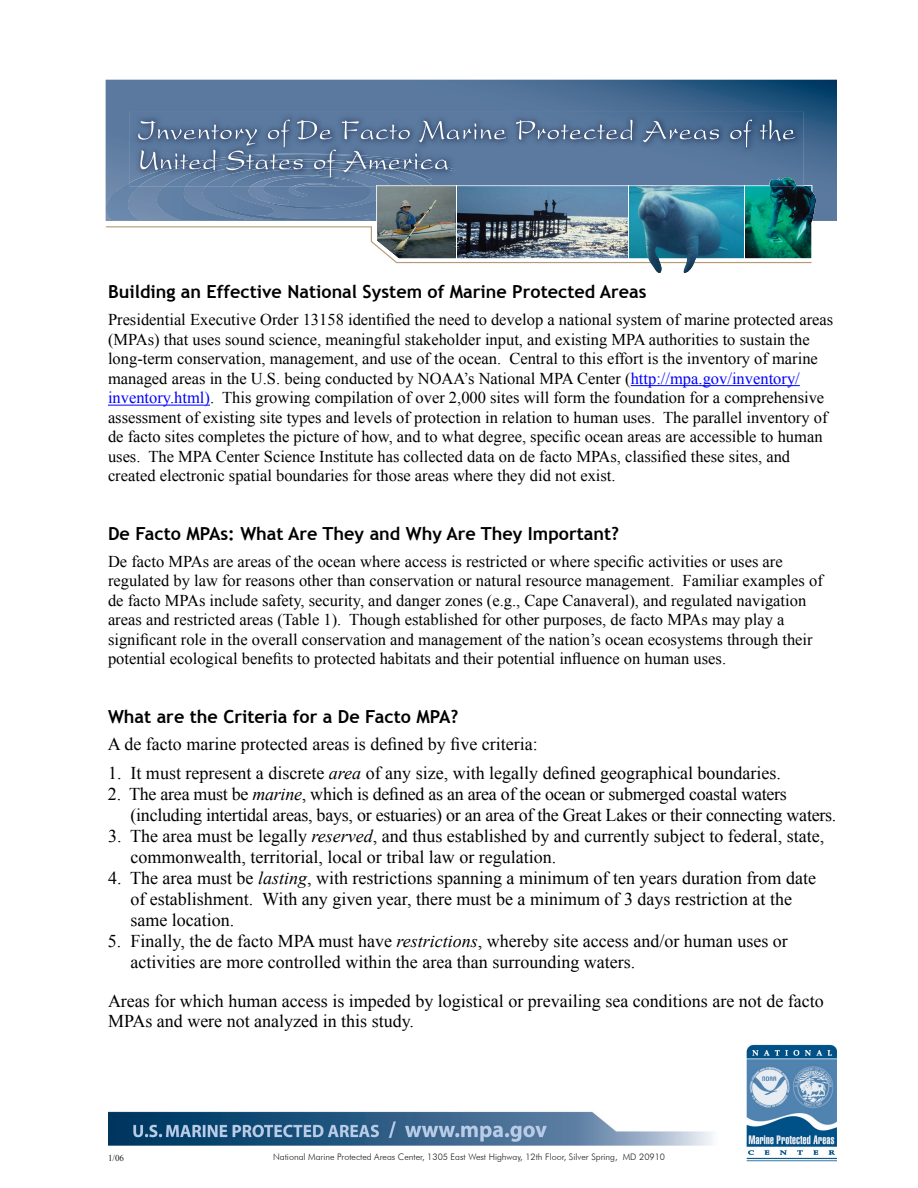
<style>
.page{position:relative;width:918px;height:1188px;background:#fff}
.page>*{position:absolute;margin:0;border:0;box-sizing:border-box;transform-origin:0 0}
.t1{font:18px/21px "Times New Roman";color:#000}
.t2{font:700 18px "Trebuchet MS";color:#000}
.t3{font:16.5px/19.5px "Times New Roman";color:#000}
.t4{font:300 9px "Futura BT";color:#231f20}
.t5{font:9px "Times New Roman";color:#231f20}
.s1{color:#00f}
.s2{font-style:italic}
</style>
<div class="page">
<svg style="left:106px;top:80px;width:731px;height:141px;background:#4b6e94"></svg>
<img style="left:651px;top:186px;width:165px;height:87px">
<img style="left:130px;top:112px;width:674px;height:64px">
<img style="left:130px;top:137px;width:324px;height:46px">
<div style="left:377px;top:176px;width:427px;height:7px;background:#5c7a9f"></div>
<img style="left:106px;top:183px;width:706px;height:81px">
<svg style="left:342px;top:121px;width:68px;height:19px"></svg>
<svg style="left:419px;top:121px;width:87px;height:21px;background:#677e9e"></svg>
<svg style="left:516px;top:120px;width:117px;height:20px;background:#677e9e"></svg>
<svg style="left:643px;top:121px;width:76px;height:21px;background:#5e7898"></svg>
<svg style="left:730px;top:120px;width:22px;height:27px"></svg>
<svg style="left:760px;top:120px;width:35px;height:21px"></svg>
<svg style="left:138px;top:120px;width:198px;height:57px;background:#657e9f"></svg>
<svg style="left:343px;top:151px;width:105px;height:21px;background:#6981a0"></svg>
<img style="left:108px;top:1045px;width:729px;height:117px">
<hr style="left:631px;top:385px;width:169px;height:1px;background:#00f">
<hr style="left:108px;top:405px;width:102px;height:1px;background:#00f">
<p class="t2" style="left:108px;top:281px;width:540px">Building an Effective National System of Marine Protected Areas</p>
<p class="t3" style="left:108px;top:310px;width:727px">Presidential Executive Order 13158 identified the need to develop a national system of marine protected areas (MPAs) that uses sound science, meaningful stakeholder input, and existing MPA authorities to sustain the long-term conservation, management, and use of the ocean. Central to this effort is the inventory of marine managed areas in the U.S. being conducted by NOAA’s National MPA Center (<span class="s1">http://mpa.gov/inventory/ inventory.html)</span>. This growing compilation of over 2,000 sites will form the foundation for a comprehensive assessment of existing site types and levels of protection in relation to human uses. The parallel inventory of de facto sites completes the picture of how, and to what degree, specific ocean areas are accessible to human uses. The MPA Center Science Institute has collected data on de facto MPAs, classified these sites, and created electronic spatial boundaries for those areas where they did not exist.</p>
<p class="t2" style="left:108px;top:522px;width:513px">De Facto MPAs: What Are They and Why Are They Important?</p>
<p class="t3" style="left:108px;top:551px;width:716px">De facto MPAs are areas of the ocean where access is restricted or where specific activities or uses are regulated by law for reasons other than conservation or natural resource management. Familiar examples of de facto MPAs include safety, security, and danger zones (e.g., Cape Canaveral), and regulated navigation areas and restricted areas (Table 1). Though established for other purposes, de facto MPAs may play a significant role in the overall conservation and management of the nation’s ocean ecosystems through their potential ecological benefits to protected habitats and their potential influence on human uses.</p>
<p class="t2" style="left:108px;top:705px;width:352px">What are the Criteria for a De Facto MPA?</p>
<p class="t1" style="left:108px;top:733px;width:431px">A de facto marine protected areas is defined by five criteria:</p>
<p class="t1" style="left:108px;top:762px;width:675px">1. It must represent a discrete <span class="s2">area</span> of any size, with legally defined geographical boundaries.</p>
<p class="t1" style="left:131px;top:783px;width:707px;text-indent:-23px">2. The area must be <span class="s2">marine</span>, which is defined as an area of the ocean or submerged coastal waters (including intertidal areas, bays, or estuaries) or an area of the Great Lakes or their connecting waters.</p>
<p class="t1" style="left:130px;top:825px;width:695px;text-indent:-22px">3. The area must be legally <span class="s2">reserved</span>, and thus established by and currently subject to federal, state, commonwealth, territorial, local or tribal law or regulation.</p>
<p class="t1" style="left:130px;top:867px;width:687px;text-indent:-22px">4. The area must be <span class="s2">lasting</span>, with restrictions spanning a minimum of ten years duration from date of establishment. With any given year, there must be a minimum of 3 days restriction at the same location.</p>
<p class="t1" style="left:130px;top:929px;width:659px;line-height:21.6px;text-indent:-22px">5. Finally, the de facto MPA must have <span class="s2">restrictions</span>, whereby site access and/or human uses or activities are more controlled within the area than surrounding waters.</p>
<p class="t1" style="left:108px;top:991px;width:717px;line-height:19.5px">Areas for which human access is impeded by logistical or prevailing sea conditions are not de facto<br>MPAs and were not analyzed in this study.</p>
<p class="t5" style="left:108px;top:1152px;width:18px">1/06</p>
<p class="t4" style="left:273px;top:1152px;width:393px">National Marine Protected Areas Center, 1305 East West Highway, 12th Floor, Silver Spring, MD 20910</p>
</div>
